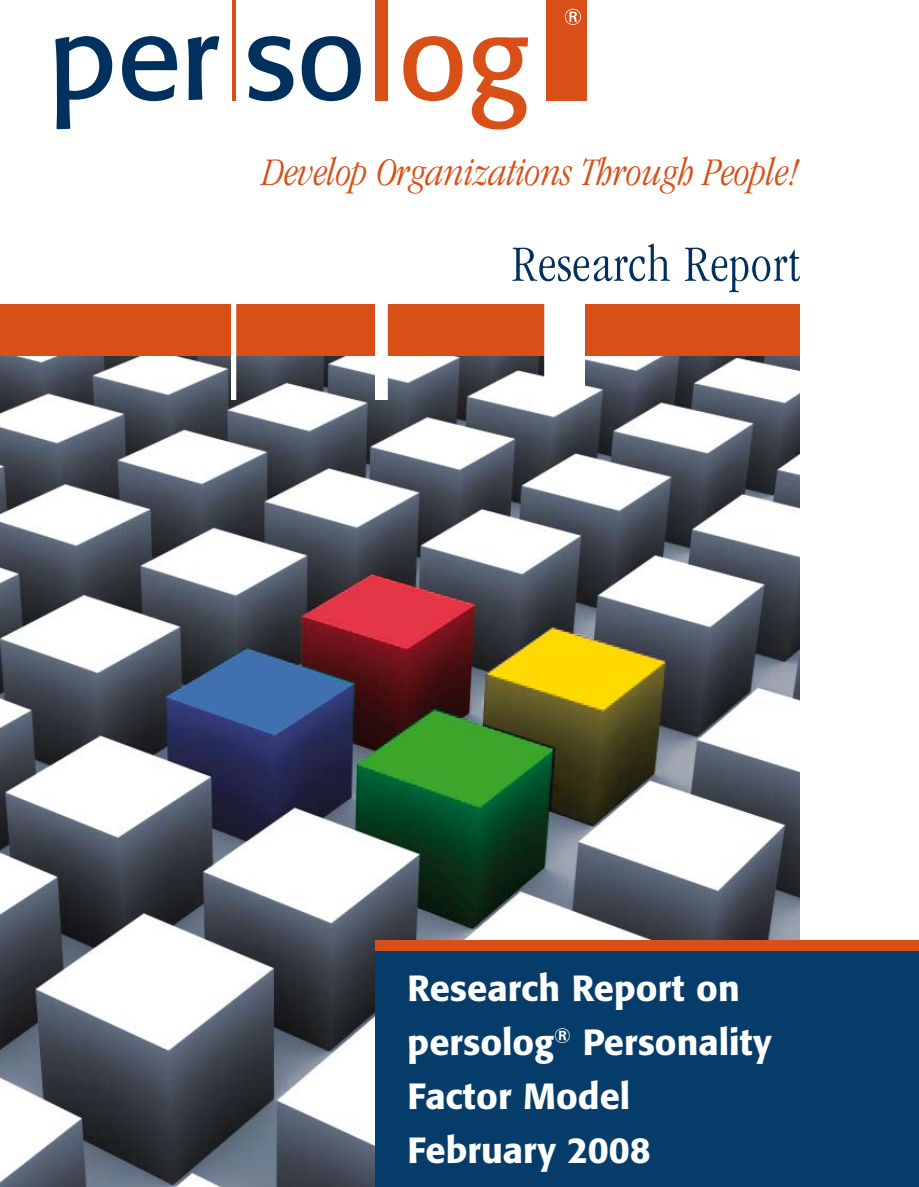
<style>
.page{position:relative;width:919px;height:1187px;background:#fff}
.page>*{position:absolute;margin:0;border:0;box-sizing:border-box;transform-origin:0 0}
.t1{font:300 condensed 52.5px "Garamond";letter-spacing:.02em;color:#00305d}
.t2{font:italic 300 condensed 40.5px "Garamond";color:#d85017}
.t3{font:500 36px/54px "Formata BQ";color:#fff}
</style>
<div class="page">
<img style="left:0;top:355px;width:799px;height:831px">
<div style="left:0;top:304px;width:799px;height:51px;background:#d85017"></div>
<div style="left:231px;top:291px;width:5px;height:109px;background:#fff"></div>
<div style="left:375px;top:291px;width:12px;height:109px;background:#fff"></div>
<div style="left:544px;top:291px;width:40px;height:109px;background:#fff"></div>
<div style="left:544px;top:291px;width:40px;height:109px;border:1px solid #fff"></div>
<div style="left:375px;top:940px;width:543px;height:246px;background:#063c69"></div>
<div style="left:375px;top:940px;width:543px;height:10px;background:#d85017"></div>
<div style="left:546px;top:0;width:40px;height:100px;background:#d85017"></div>
<svg style="left:55px;top:36px;width:57px;height:93px"></svg>
<svg style="left:122px;top:36px;width:56px;height:65px"></svg>
<svg style="left:188px;top:36px;width:31px;height:64px"></svg>
<svg style="left:248px;top:36px;width:45px;height:65px"></svg>
<svg style="left:301px;top:36px;width:60px;height:65px"></svg>
<svg style="left:403px;top:36px;width:60px;height:65px"></svg>
<svg style="left:471px;top:37px;width:57px;height:92px"></svg>
<hr style="left:232px;top:0;width:3px;height:100px;background:#d85017">
<div style="left:375px;top:0;width:13px;height:101px;background:#d85017"></div>
<svg style="left:564px;top:9px;width:17px;height:16px"></svg>
<p class="t2" style="left:262px;top:150px;width:539px">Develop Organizations Through People!</p>
<h1 class="t1" style="left:511px;top:236px;width:290px">Research Report</h1>
<p class="t3" style="left:407px;top:960px;width:365px">Research Report on persolog<sup>®</sup> Personality<br>Factor Model<br>February 2008</p>
</div>
